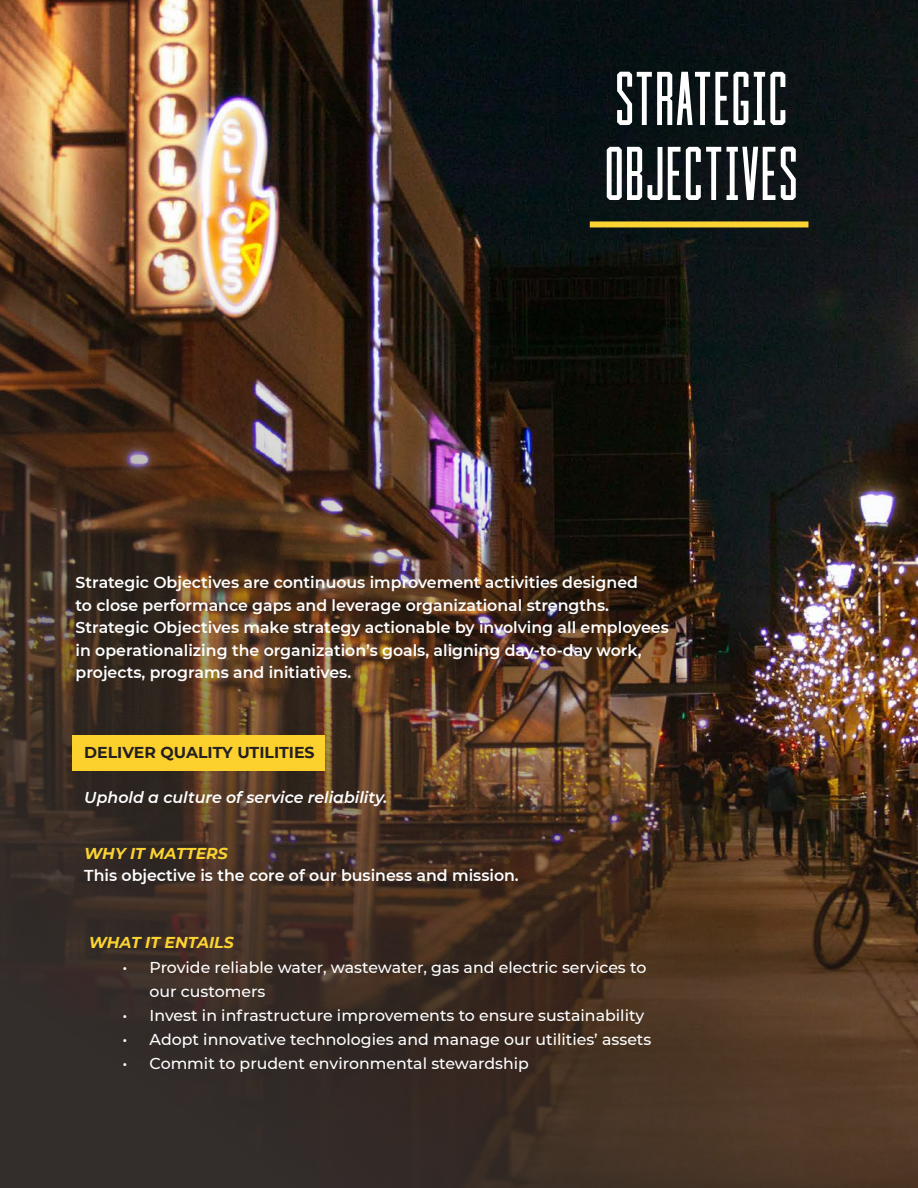
<style>
.page{position:relative;width:918px;height:1188px;background:#fff}
.page>*{position:absolute;margin:0;border:0;box-sizing:border-box;transform-origin:0 0}
.t1{font:condensed 75.6px "Cast Iron";letter-spacing:.01em;color:#fff}
.t2{font:600 15.75px/22.5px "Montserrat";color:#fff}
.t3{font:500 15.75px/24px "Montserrat";color:#fff}
.t4{font:italic 600 15.75px "Montserrat";color:#fff}
.t5{font:italic 700 15.75px "Montserrat";color:#fbd333}
.t6{font:700 15.75px "Montserrat";color:#231f20}
</style>
<div class="page">
<img style="left:0;top:0;width:918px;height:1188px">
<div style="left:72px;top:735px;width:253px;height:36px;background:#fcd12d"></div>
<div style="left:590px;top:221px;width:218px;height:6px;background:#fbd333"></div>
<p class="t1" style="left:615px;top:63px;width:174px">STRATEGIC</p>
<p class="t1" style="left:604px;top:138px;width:195px">OBJECTIVES</p>
<p class="t2" style="left:76px;top:571px;width:595px">Strategic Objectives are continuous improvement activities designed<br>to close performance gaps and leverage organizational strengths.<br>Strategic Objectives make strategy actionable by involving all employees in operationalizing the organization’s goals, aligning day-to-day work, projects, programs and initiatives.</p>
<p class="t6" style="left:84px;top:741px;width:232px">DELIVER QUALITY UTILITIES</p>
<p class="t4" style="left:84px;top:786px;width:305px">Uphold a culture of service reliability.</p>
<p class="t5" style="left:84px;top:842px;width:145px">WHY IT MATTERS</p>
<p class="t2" style="left:84px;top:863px;width:436px">This objective is the core of our business and mission.</p>
<p class="t5" style="left:89px;top:931px;width:147px">WHAT IT ENTAILS</p>
<p class="t3" style="left:150px;top:955px;width:498px;text-indent:-27px">• Provide reliable water, wastewater, gas and electric services to our customers</p>
<p class="t3" style="left:123px;top:1003px;width:523px">• Invest in infrastructure improvements to ensure sustainability</p>
<p class="t3" style="left:123px;top:1027px;width:530px">• Adopt innovative technologies and manage our utilities’ assets</p>
<p class="t3" style="left:123px;top:1051px;width:408px">• Commit to prudent environmental stewardship</p>
</div>
